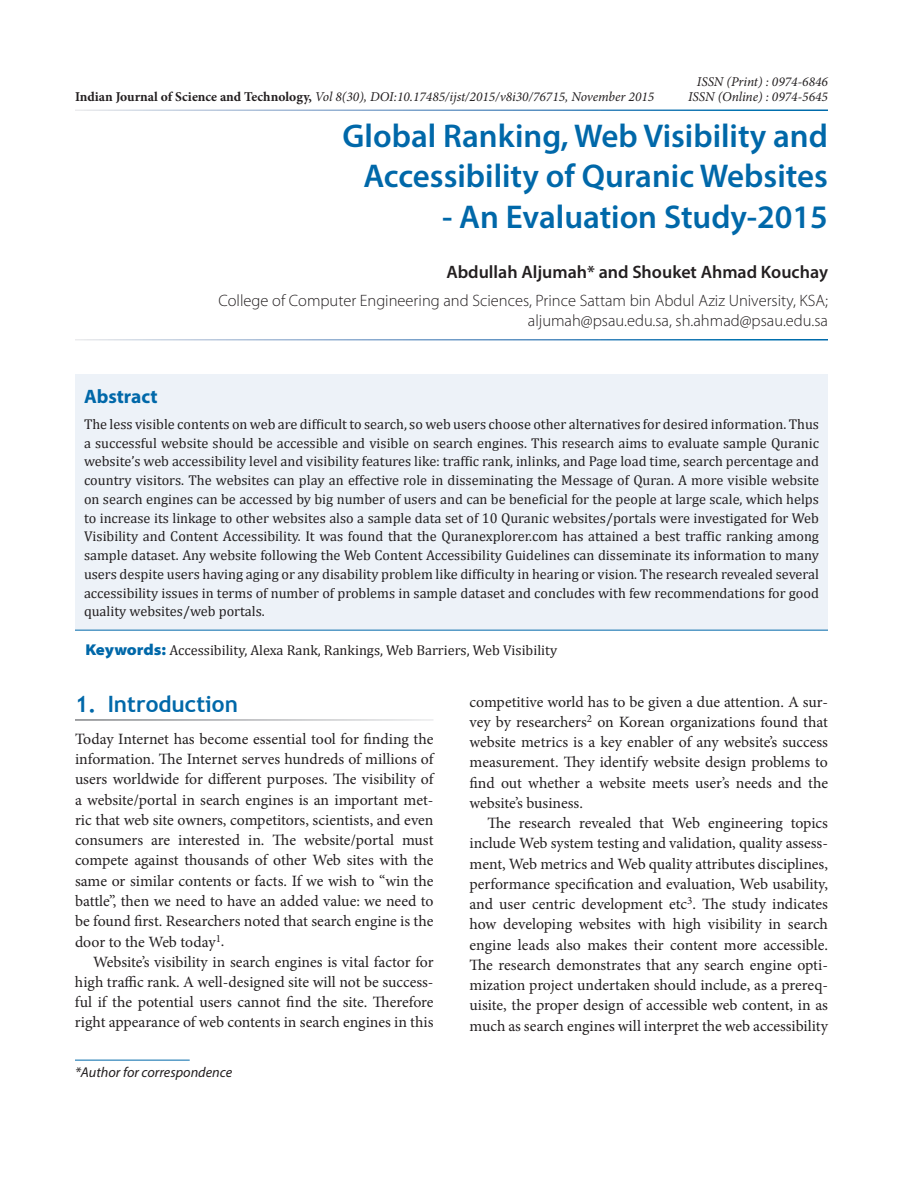
<style>
.page{position:relative;width:918px;height:1188px;background:#fff}
.page>*{position:absolute;margin:0;border:0;box-sizing:border-box;transform-origin:0 0}
.t1{font:600 33px/40.5px "Myriad Pro";color:#0068a9;text-align:right}
.t2{font:700 22.5px "Trebuchet MS";color:#0068a9}
.t3{font:700 19.5px "Myriad Pro";color:#0068a9}
.t4{font:600 18px "Myriad Pro";color:#231f20}
.t5{font:300 16.5px/19.5px "Myriad Pro";color:#231f20;text-align:right}
.t6{font:15.75px/20.2px "Minion Pro";letter-spacing:-.005em;color:#231f20;text-align:justify}
.t7{font:14.25px/18.8px "Cambria";color:#231f20;text-align:justify}
.t8{font:italic 14.25px "Myriad Pro";color:#231f20}
.t9{font:italic 13.5px/15px "Minion Pro";color:#231f20;text-align:right}
.s1{font-weight:700;font-style:normal}
.s2{font-family:"Myriad Pro";font-weight:900;font-stretch:semi-expanded;font-size:15.75px;color:#0068a9}
</style>
<div class="page">
<hr style="left:75px;top:1060px;width:115px;height:1px;background:#0068a9">
<div style="left:75px;top:374px;width:753px;height:256px;background:#edf2f8"></div>
<hr style="left:75px;top:630px;width:753px;height:1px;background:#0068a9">
<p class="t9" style="left:75px;top:89px;width:581px"><span class="s1">Indian Journal of Science and Technology,</span> Vol 8(30), DOI:10.17485/ijst/2015/v8i30/76715, November 2015</p>
<p class="t9" style="left:688px;top:74px;width:141px">ISSN (Print) : 0974-6846<br>ISSN (Online) : 0974-5645</p>
<h1 class="t1" style="left:343px;top:115px;width:487px">Global Ranking, Web Visibility and<br>Accessibility of Quranic Websites</h1>
<h1 class="t1" style="left:442px;top:196px;width:387px">- An Evaluation Study-2015</h1>
<p class="t4" style="left:446px;top:260px;width:383px">Abdullah Aljumah* and Shouket Ahmad Kouchay</p>
<p class="t5" style="left:219px;top:291px;width:611px">College of Computer Engineering and Sciences, Prince Sattam bin Abdul Aziz University, KSA; aljumah@psau.edu.sa, sh.ahmad@psau.edu.sa</p>
<p class="t3" style="left:84px;top:383px;width:75px">Abstract</p>
<p class="t7" style="left:84px;top:414px;width:737px">The less visible contents on web are difficult to search, so web users choose other alternatives for desired information. Thus a successful website should be accessible and visible on search engines. This research aims to evaluate sample Quranic website’s web accessibility level and visibility features like: traffic rank, inlinks, and Page load time, search percentage and country visitors. The websites can play an effective role in disseminating the Message of Quran. A more visible website on search engines can be accessed by big number of users and can be beneficial for the people at large scale, which helps to increase its linkage to other websites also a sample data set of 10 Quranic websites/portals were investigated for Web Visibility and Content Accessibility. It was found that the Quranexplorer.com has attained a best traffic ranking among sample dataset. Any website following the Web Content Accessibility Guidelines can disseminate its information to many users despite users having aging or any disability problem like difficulty in hearing or vision. The research revealed several accessibility issues in terms of number of problems in sample dataset and concludes with few recommendations for good quality websites/web portals.</p>
<p class="t7" style="left:85px;top:641px;width:473px"><span class="s2">Keywords:</span> Accessibility, Alexa Rank, Rankings, Web Barriers, Web Visibility</p>
<h2 class="t2" style="left:75px;top:690px;width:164px">1. Introduction</h2>
<p class="t6" style="left:75px;top:729px;width:360px">Today Internet has become essential tool for finding the information. The Internet serves hundreds of millions of users worldwide for different purposes. The visibility of a website/portal in search engines is an important met&shy;ric that web site owners, competitors, scientists, and even consumers are interested in. The website/portal must compete against thousands of other Web sites with the same or similar contents or facts. If we wish to “win the battle”, then we need to have an added value: we need to be found first. Researchers noted that search engine is the door to the Web today<sup>1</sup>.</p>
<p class="t6" style="left:75px;top:952px;width:360px;text-indent:18px">Website’s visibility in search engines is vital factor for high traffic rank. A well-designed site will not be success&shy;ful if the potential users cannot find the site. Therefore right appearance of web contents in search engines in this</p>
<p class="t8" style="left:75px;top:1063px;width:159px">*Author for correspondence</p>
<p class="t6" style="left:469px;top:692px;width:360px">competitive world has to be given a due attention. A sur&shy;vey by researchers<sup>2</sup> on Korean organizations found that website metrics is a key enabler of any website’s success measurement. They identify website design problems to find out whether a website meets user’s needs and the website’s business.</p>
<p class="t6" style="left:469px;top:813px;width:360px;text-indent:18px">The research revealed that Web engineering topics include Web system testing and validation, quality assess&shy;ment, Web metrics and Web quality attributes disciplines, performance specification and evaluation, Web usability, and user centric development etc<sup>3</sup>. The study indicates how developing websites with high visibility in search engine leads also makes their content more accessible.<br>The research demonstrates that any search engine opti&shy;mization project undertaken should include, as a prereq&shy;uisite, the proper design of accessible web content, in as much as search engines will interpret the web accessibility</p>
</div>
